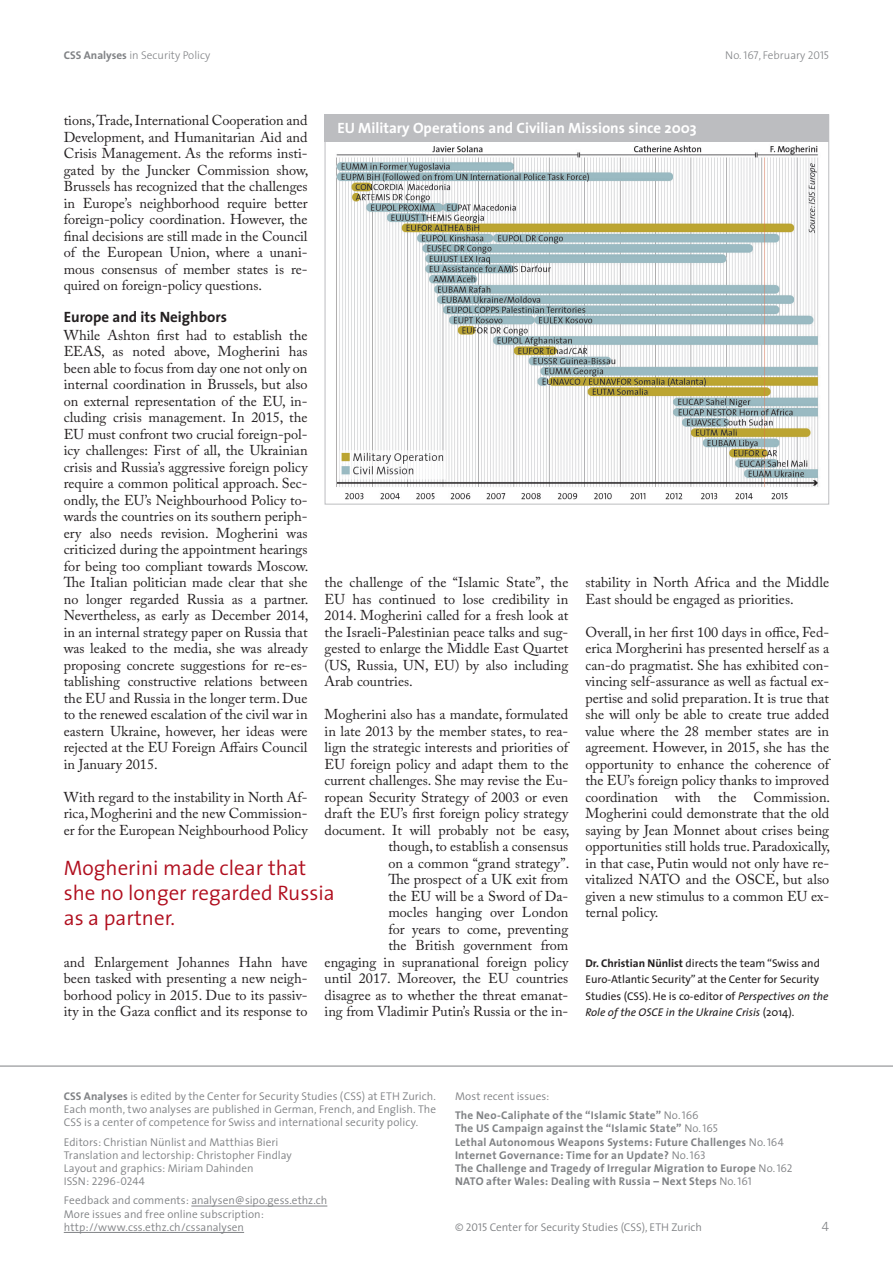
<style>
.page{position:relative;width:893px;height:1263px;background:#fff}
.page>*{position:absolute;margin:0;border:0;box-sizing:border-box;transform-origin:0 0}
.Quote_e{font:300 21px/24.8px "The Sans";color:#b00d1d}
.Boxtitel_de{font:700 15px "The Sans";color:#fff}
.Lauftext_Titel_e{font:700 15px "The Sans";color:#231f20}
.Text_e{font:14.25px/16.5px "Adobe Caslon Pro";color:#231f20;text-align:justify}
.t1{font:13.5px "The Sans Light Caps";color:#808285}
.t2{font:300 11.25px/13.2px "The Sans";color:#808285;text-align:justify}
.t3{font:700 11.25px "The Sans";letter-spacing:.02em;color:#808285}
.Atoreninfo_e{font:11.25px/16.5px "The Sans";color:#231f20}
.t4{font:300 11.25px "The Sans";color:#808285}
.t5{font:11.25px "The Sans Semi Light Caps";letter-spacing:-.005em;color:#808285}
.s1{font-weight:700}
.s2{font-family:"The Sans Light Caps";font-weight:400}
.s3{font-style:italic}
.s4{font-family:"The Sans";font-weight:300}
.s5{font-weight:300}
.s6{font-family:"The Sans Semi Light Caps";font-weight:400}
</style>
<div class="page">
<hr style="left:191px;top:1205px;width:136px;height:1px;background:#808285">
<hr style="left:64px;top:1232px;width:180px;height:1px;background:#808285">
<hr style="left:0;top:1065px;width:893px;height:1px;background:#808285">
<img style="left:336px;top:145px;width:483px;height:355px">
<div style="left:325px;top:114px;width:504px;height:28px;background:#bcbdc0"></div>
<p class="t4" style="left:64px;top:46px;width:148px"><span class="s1">CSS Analyses</span> in Security Policy</p>
<p class="t4" style="left:725px;top:46px;width:105px">No. <span class="s2">167</span>, February <span class="s2">2015</span></p>
<p class="Text_e" style="left:64px;top:112px;width:246px">tions, Trade, International Cooperation and Development, and Humanitarian Aid and Crisis Management. As the reforms insti&shy;gated by the Juncker Commission show, Brussels has recognized that the challenges in Europe’s neighborhood require better foreign-policy coordination. However, the final decisions are still made in the Council of the European Union, where a unani&shy;mous consensus of member states is re&shy;quired on foreign-policy questions.</p>
<p class="Lauftext_Titel_e" style="left:64px;top:304px;width:165px">Europe and its Neighbors</p>
<p class="Text_e" style="left:64px;top:326px;width:246px">While Ashton first had to establish the EEAS, as noted above, Mogherini has been able to focus from day one not only on internal coordination in Brussels, but also on external representation of the EU, in&shy;cluding crisis management. In 2015, the EU must confront two crucial foreign-pol&shy;icy challenges: First of all, the Ukrainian crisis and Russia’s aggressive foreign policy require a common political approach. Sec&shy;ondly, the EU’s Neighbourhood Policy to&shy;wards the countries on its southern periph&shy;ery also needs revision. Mogherini was criticized during the appointment hearings for being too compliant towards Moscow.<br>The Italian politician made clear that she no longer regarded Russia as a partner.<br>Nevertheless, as early as December 2014, in an internal strategy paper on Russia that was leaked to the media, she was already proposing concrete suggestions for re-es&shy;tablishing constructive relations between the EU and Russia in the longer term. Due to the renewed escalation of the civil war in eastern Ukraine, however, her ideas were rejected at the EU Foreign Affairs Council in January 2015.</p>
<p class="Text_e" style="left:64px;top:788px;width:245px">With regard to the instability in North Af&shy;rica, Mogherini and the new Commission&shy;er for the European Neighbourhood Policy</p>
<p class="Boxtitel_de" style="left:337px;top:116px;width:361px">EU Military Operations and Civilian Missions since 2003</p>
<p class="Text_e" style="left:585px;top:574px;width:245px">stability in North Africa and the Middle<br>East should be engaged as priorities.</p>
<p class="Text_e" style="left:585px;top:623px;width:246px">Overall, in her first 100 days in office, Fed&shy;erica Morgherini has presented herself as a can-do pragmatist. She has exhibited con&shy;vincing self-assurance as well as factual ex&shy;pertise and solid preparation. It is true that she will only be able to create true added value where the 28 member states are in agreement. However, in 2015, she has the opportunity to enhance the coherence of the EU’s foreign policy thanks to improved coordination with the Commission.<br>Mogherini could demonstrate that the old saying by Jean Monnet about crises being opportunities still holds true. Paradoxically, in that case, Putin would not only have re&shy;vitalized NATO and the OSCE, but also given a new stimulus to a common EU ex&shy;ternal policy.</p>
<p class="Atoreninfo_e" style="left:585px;top:954px;width:245px"><span class="s1">Dr. Christian Nünlist</span> directs the team “Swiss and Euro-Atlantic Security” at the Center for Security Studies (CSS). He is co-editor of <span class="s3">Perspectives on the Role of the OSCE in the Ukraine Crisis</span> (2014).</p>
<p class="Text_e" style="left:325px;top:574px;width:245px">the challenge of the “Islamic State”, the EU has continued to lose credibility in 2014. Mogherini called for a fresh look at the Israeli-Palestinian peace talks and sug&shy;gested to enlarge the Middle East Quartet (US, Russia, UN, EU) by also including Arab countries.</p>
<p class="Text_e" style="left:325px;top:706px;width:246px;text-align:right">Mogherini also has a mandate, formulated in late 2013 by the member states, to rea&shy;lign the strategic interests and priorities of EU foreign policy and adapt them to the current challenges. She may revise the Eu&shy;ropean Security Strategy of 2003 or even draft the EU’s first foreign policy strategy document. It will probably not be easy, though, to establish a consensus<br>on a common “grand strategy”.<br>The prospect of a UK exit from<br>the EU will be a Sword of Da-<br>mocles hanging over London<br>for years to come, preventing<br>the British government from<br>engaging in supranational foreign policy until 2017. Moreover, the EU countries disagree as to whether the threat emanat&shy;ing from Vladimir Putin’s Russia or the in-</p>
<p class="Quote_e" style="left:64px;top:855px;width:272px">Mogherini made clear that she no longer regarded Russia as a partner.</p>
<p class="Text_e" style="left:64px;top:953px;width:245px">and Enlargement Johannes Hahn have been tasked with presenting a new neigh&shy;borhood policy in 2015. Due to its passiv&shy;ity in the Gaza conflict and its response to</p>
<p class="t2" style="left:64px;top:1089px;width:374px"><span class="s1">CSS Analyses</span> is edited by the Center for Security Studies (CSS) at ETH Zurich.<br>Each month, two analyses are published in German, French, and English. The CSS is a center of competence for Swiss and international security policy.</p>
<p class="t2" style="left:64px;top:1135px;width:216px">Editors: Christian Nünlist and Matthias Bieri</p>
<p class="t2" style="left:64px;top:1148px;width:230px">Translation and lectorship: Christopher Findlay</p>
<p class="t2" style="left:64px;top:1161px;width:191px">Layout and graphics: Miriam Dahinden</p>
<p class="t5" style="left:64px;top:1172px;width:83px"><span class="s4">ISSN:</span> 2296-0244</p>
<p class="t2" style="left:64px;top:1193px;width:265px">Feedback and comments: analysen@sipo.gess.ethz.ch</p>
<p class="t2" style="left:64px;top:1207px;width:202px">More issues and free online subscription: http://www.css.ethz.ch/cssanalysen</p>
<p class="t2" style="left:455px;top:1089px;width:96px">Most recent issues:</p>
<p class="t3" style="left:455px;top:1106px;width:245px">The Neo-Caliphate of the “Islamic State” <span class="s5">No.</span><span class="s6">166</span></p>
<p class="t3" style="left:455px;top:1119px;width:264px">The US Campaign against the “Islamic State” <span class="s5">No.</span><span class="s6">165</span></p>
<p class="t3" style="left:455px;top:1132px;width:330px">Lethal Autonomous Weapons Systems: Future Challenges <span class="s5">No.</span><span class="s6">164</span></p>
<p class="t3" style="left:455px;top:1145px;width:252px">Internet Governance: Time for an Update? <span class="s5">No.</span><span class="s6">163</span></p>
<p class="t3" style="left:455px;top:1159px;width:339px">The Challenge and Tragedy of Irregular Migration to Europe <span class="s5">No.</span><span class="s6">162</span></p>
<p class="t3" style="left:455px;top:1172px;width:298px">NATO after Wales: Dealing with Russia – Next Steps <span class="s5">No.</span><span class="s6">161</span></p>
<p class="t2" style="left:455px;top:1220px;width:249px">© <span class="s6">2015</span> Center for Security Studies (CSS), ETH Zurich</p>
<p class="t1" style="left:822px;top:1215px;width:9px">4</p>
</div>
